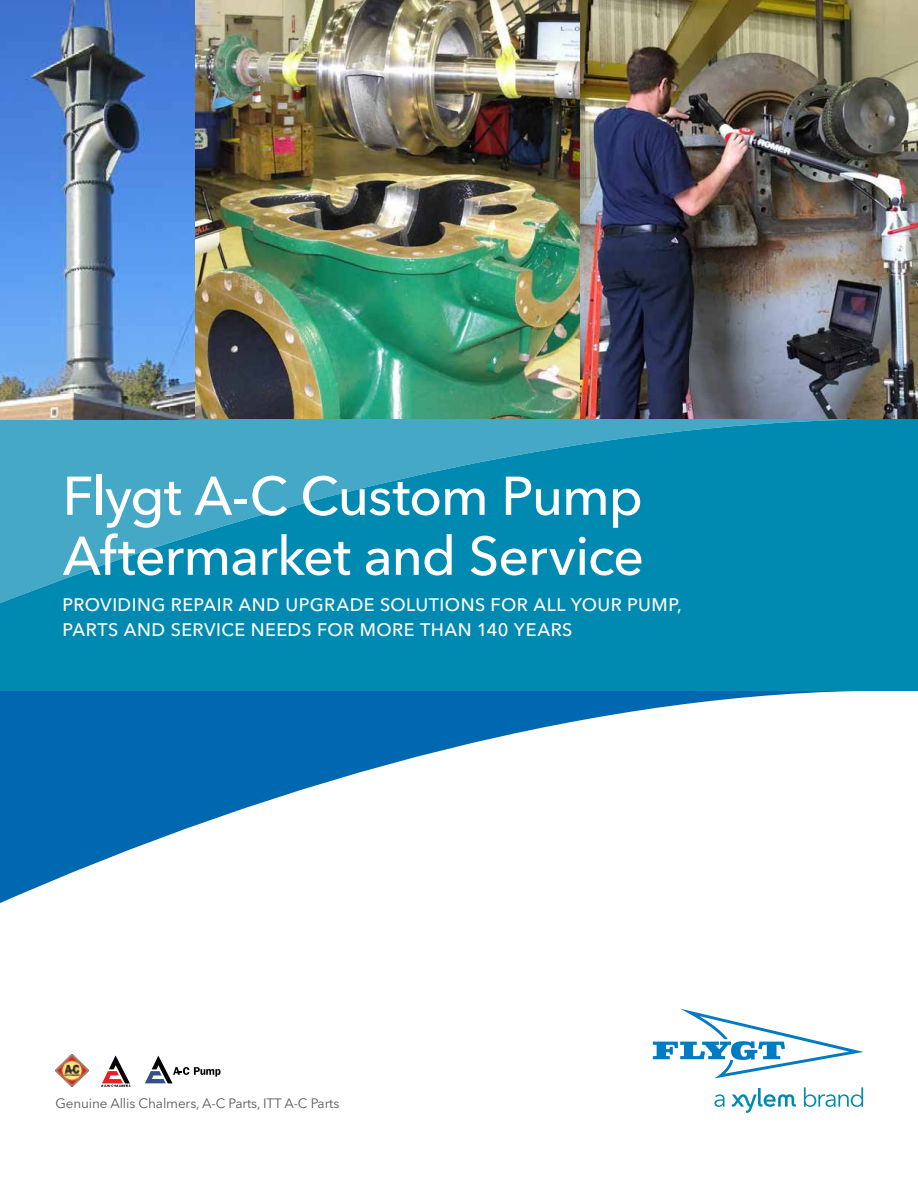
<style>
.page{position:relative;width:918px;height:1188px;background:#fff}
.page>*{position:absolute;margin:0;border:0;box-sizing:border-box;transform-origin:0 0}
.t1{font:500 54px/60px "Avenir Next LT Pro";letter-spacing:-.025em;color:#fff}
.t2{font:500 18px/25.5px "Avenir Next LT Pro";letter-spacing:.025em;color:#fff}
.t3{font:13.5px "Avenir Next LT Pro";letter-spacing:-.01em;color:#58595b}
</style>
<div class="page">
<svg style="left:653px;top:1009px;width:210px;height:69px"></svg>
<svg style="left:714px;top:1094px;width:11px;height:13px"></svg>
<svg style="left:804px;top:1087px;width:59px;height:20px"></svg>
<svg style="left:732px;top:1088px;width:64px;height:25px"></svg>
<img style="left:0;top:0;width:918px;height:419px">
<img style="left:56px;top:1055px;width:32px;height:32px">
<svg style="left:101px;top:1055px;width:30px;height:32px"></svg>
<svg style="left:145px;top:1056px;width:76px;height:27px"></svg>
<svg style="left:0;top:691px;width:885px;height:212px"></svg>
<svg style="left:0;top:419px;width:918px;height:272px;background:#1090b5"></svg>
<h1 class="t1" style="left:63px;top:466px;width:583px">FLYGT A-C CUSTOM PUMP<br>AFTERMARKET AND SERVICE</h1>
<p class="t2" style="left:63px;top:592px;width:621px">PROVIDING REPAIR AND UPGRADE SOLUTIONS FOR ALL YOUR PUMP,<br>PARTS AND SERVICE NEEDS FOR MORE</p>
<p class="t2" style="left:420px;top:617px;width:152px">THAN 140 YEARS</p>
<p class="t3" style="left:56px;top:1095px;width:285px">Genuine Allis Chalmers, A-C Parts, ITT A-C Parts</p>
</div>
